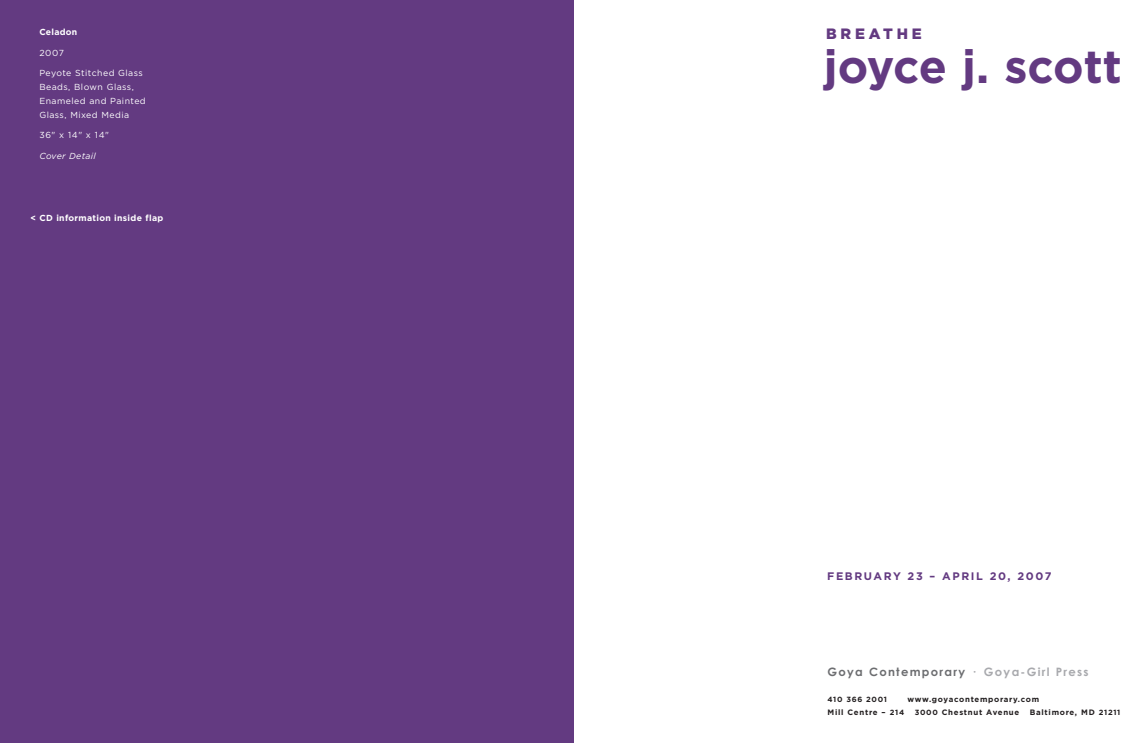
<style>
.page{position:relative;width:1148px;height:743px;background:#fff}
.page>*{position:absolute;margin:0;border:0;box-sizing:border-box;transform-origin:0 0}
.t1{font:700 46.5px "Gotham";letter-spacing:-.01em;color:#633a81}
.t2{font:900 15px "Gotham";letter-spacing:.255em;color:#633a81}
.t3{font:700 11.5px "Century Gothic";letter-spacing:.11em;color:#6c6d70}
.t4{font:700 11px "Gotham";letter-spacing:.145em;color:#633a81}
.t5{font:8.75px/13.8px "Gotham";letter-spacing:.05em;color:#fff}
.t6{font:700 8.75px "Gotham";letter-spacing:.035em;color:#fff}
.t7{font:italic 8.75px "Gotham";letter-spacing:.035em;color:#fff}
.t8{font:700 7.75px "Gotham";letter-spacing:.09em;color:#231f20}
.t9{font:700 7.5px "Gotham";letter-spacing:.09em;color:#231f20}
.s1{color:#a8a9ad}
.s2{font-size:7.5px}
</style>
<div class="page">
<div style="left:0;top:0;width:574px;height:742px;background:#633a81"></div>
<p class="t6" style="left:39px;top:27px;width:39px">Celadon</p>
<p class="t5" style="left:39px;top:46px;width:26px">2007</p>
<p class="t5" style="left:39px;top:66px;width:108px">Peyote Stitched Glass<br>Beads, Blown Glass,<br>Enameled and Painted<br>Glass, Mixed Media</p>
<p class="t5" style="left:39px;top:128px;width:71px">36" x 14" x 14"</p>
<p class="t7" style="left:39px;top:151px;width:58px">Cover Detail</p>
<p class="t6" style="left:30px;top:212px;width:134px">&lt; CD information inside flap</p>
<h2 class="t2" style="left:826px;top:25px;width:97px">BREATHE</h2>
<h1 class="t1" style="left:824px;top:40px;width:299px">joyce j. scott</h1>
<p class="t4" style="left:827px;top:570px;width:226px">FEBRUARY 23 – APRIL 20, 2007</p>
<h3 class="t3" style="left:827px;top:667px;width:262px">Goya Contemporary <span class="s1">· Goya-Girl Press</span></h3>
<p class="t9" style="left:827px;top:694px;width:61px">410 366 2001</p>
<p class="t8" style="left:907px;top:694px;width:133px">www.goyacontemporary.com</p>
<p class="t8" style="left:827px;top:707px;width:78px">Mill Centre – <span class="s2">214</span></p>
<p class="t8" style="left:914px;top:707px;width:106px"><span class="s2">3000</span> Chestnut Avenue</p>
<p class="t8" style="left:1029px;top:707px;width:92px">Baltimore, MD <span class="s2">21211</span></p>
</div>
